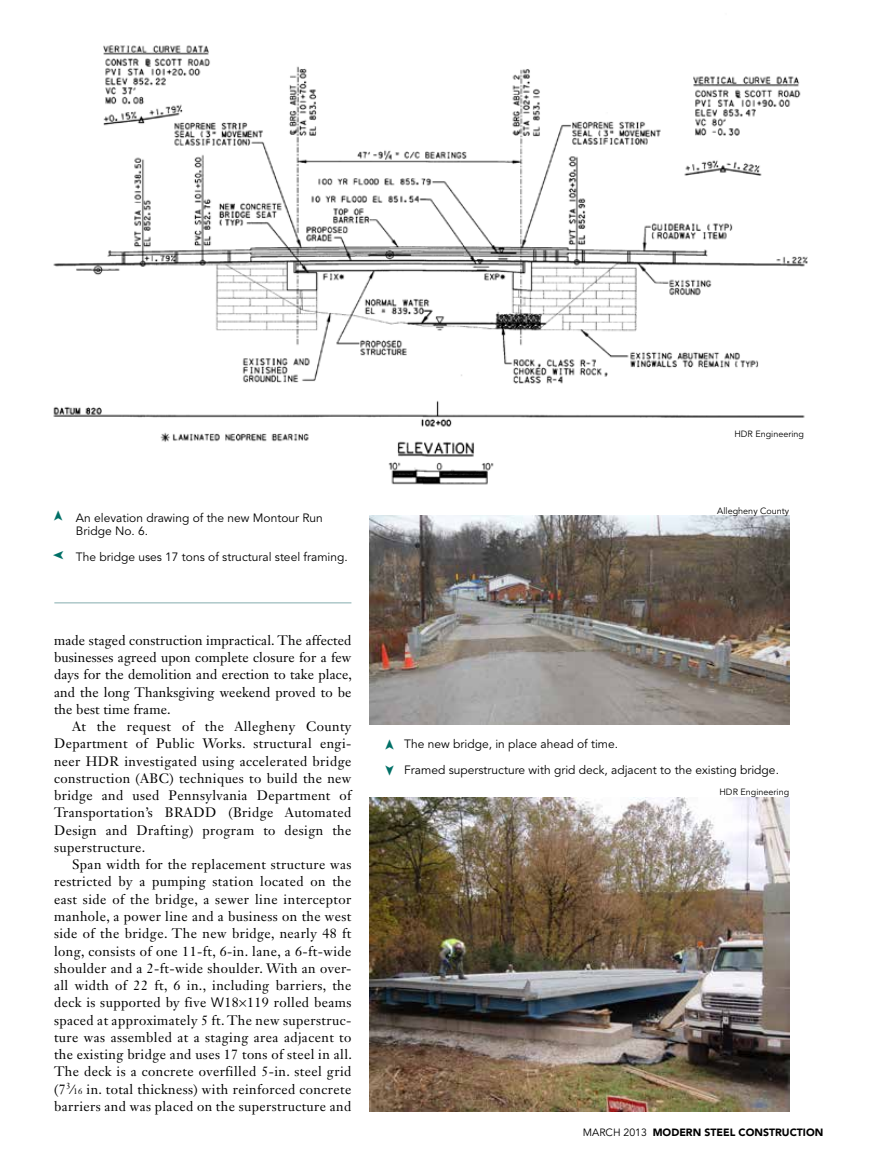
<style>
.page{position:relative;width:878px;height:1175px;background:#fff}
.page>*{position:absolute;margin:0;border:0;box-sizing:border-box;transform-origin:0 0}
.t1{font:13.5px/17.2px "Janson Text LT Std";letter-spacing:.03em;color:#000;text-align:justify}
.t2{font:12px/25.5px "Avenir LT Std";color:#000}
.t3{font:900 10.5px "Avenir LT Std";color:#000}
.t4{font:9px "Avenir LT Std";color:#000}
.s1{font-family:"Avenir LT Std"}
.s2{font-size:8.25px}
.s3{font-weight:400}
</style>
<div class="page">
<img style="left:53px;top:45px;width:755px;height:440px">
<img style="left:369px;top:515px;width:420px;height:209px">
<img style="left:369px;top:797px;width:420px;height:315px">
<hr style="left:54px;top:602px;width:297px;height:1px;background:#85adae">
<p class="t2" style="left:76px;top:511px;width:248px;line-height:13.5px">An elevation drawing of the new Montour Run<br>Bridge No. 6.</p>
<p class="t2" style="left:76px;top:544px;width:273px">The bridge uses 17 tons of structural steel framing.</p>
<p class="t1" style="left:54px;top:631px;width:299px">made staged construction impractical. The affected businesses agreed upon complete closure for a few days for the demolition and erection to take place, and the long Thanksgiving weekend proved to be the best time frame.</p>
<p class="t1" style="left:54px;top:717px;width:299px;text-indent:18px">At the request of the Allegheny County Department of Public Works. structural engi&shy;neer HDR investigated using accelerated bridge construction (ABC) techniques to build the new bridge and used Pennsylvania Department of Transportation’s BRADD (Bridge Automated Design and Drafting) program to design the superstructure.</p>
<p class="t1" style="left:54px;top:855px;width:299px;text-indent:18px">Span width for the replacement structure was restricted by a pumping station located on the east side of the bridge, a sewer line interceptor manhole, a power line and a business on the west side of the bridge. The new bridge, nearly 48 ft long, consists of one 11-ft, 6-in. lane, a 6-ft-wide shoulder and a 2-ft-wide shoulder. With an over&shy;all width of 22 ft, 6 in., including barriers, the deck is supported by five <span class="s1">W</span>18 119 rolled beams spaced at approximately 5 ft. The new superstruc&shy;ture was assembled at a staging area adjacent to the existing bridge and uses 17 tons of steel in all.<br>The deck is a concrete overfilled 5-in. steel grid (7<sup>3</sup>∕<span class="s2">16</span> in. total thickness) with reinforced concrete barriers and was placed on the superstructure and</p>
<p class="t4" style="left:734px;top:428px;width:71px">HDR Engineering</p>
<p class="t4" style="left:717px;top:505px;width:73px">Allegheny County</p>
<p class="t2" style="left:404px;top:732px;width:376px">The new bridge, in place ahead of time.<br>Framed superstructure with grid deck, adjacent to the existing bridge.</p>
<p class="t4" style="left:719px;top:787px;width:71px">HDR Engineering</p>
<p class="t3" style="left:583px;top:1125px;width:242px"><span class="s3">march 2013</span> MODERN STEEL CONSTRUCTION</p>
</div>
